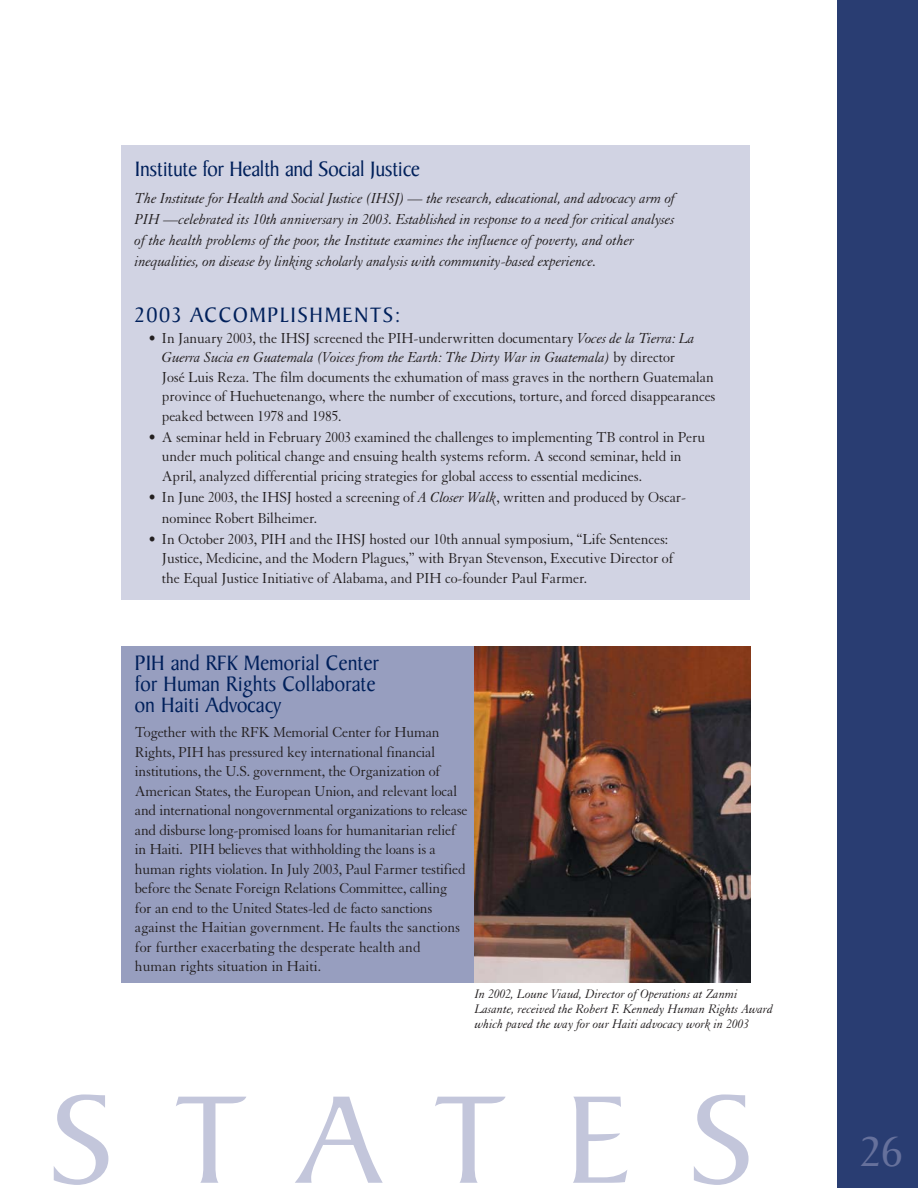
<style>
.page{position:relative;width:918px;height:1188px;background:#fff}
.page>*{position:absolute;margin:0;border:0;box-sizing:border-box;transform-origin:0 0}
.t1{font:135px "Baker Signet";letter-spacing:.44em;color:#c3c6db}
.t2{font:45px "Baker Signet";color:#66719c}
.t3{font:22.5px/21px "Baker Signet";color:#00205b;scale:.95 1}
.t4{font:22.5px "Baker Signet";letter-spacing:-.02em;color:#00205b;scale:.95 1}
.t5{font:22.5px "Baker Signet";letter-spacing:.08em;color:#00205b;scale:.95 1}
.t6{font:15.75px/19.5px "Granjon";letter-spacing:-.01em;color:#231f20;scale:.95 1}
.t7{font:italic 15.75px/21px "Granjon";letter-spacing:-.01em;color:#231f20;scale:.95 1}
.t8{font:italic 13.5px/15px "Granjon";color:#231f20;scale:.95 1}
.s1{font-style:italic}
</style>
<div class="page">
<div style="left:122px;top:145px;width:628px;height:455px;background:#d1d3e3"></div>
<div style="left:837px;top:0;width:81px;height:1188px;background:#293d72"></div>
<div style="left:122px;top:646px;width:628px;height:337px;background:#979ebf"></div>
<img style="left:474px;top:646px;width:276px;height:337px">
<h3 class="t4" style="left:135px;top:160px;width:302px">Institute for Health and Social Justice</h3>
<p class="t7" style="left:135px;top:189px;width:570px">The Institute for Health and Social Justice (IHSJ) — the research, educational, and advocacy arm of PIH —celebrated its 10th anniversary in 2003. Established in response to a need for critical analyses of the health problems of the poor, the Institute examines the influence of poverty, and other inequalities, on disease by linking scholarly analysis with community-based experience.</p>
<h3 class="t5" style="left:135px;top:306px;width:281px">2003 ACCOMPLISHMENTS:</h3>
<p class="t6" style="left:162px;top:329px;width:584px;text-indent:-14px">• In January 2003, the IHSJ screened the PIH-underwritten documentary <span class="s1">Voces de la Tierra: La Guerra Sucia en Guatemala (Voices from the Earth: The Dirty War in Guatemala)</span> by director<br>José Luis Reza. The film documents the exhumation of mass graves in the northern Guatemalan province of Huehuetenango, where the number of executions, torture, and forced disappearances peaked between 1978 and 1985.</p>
<p class="t6" style="left:162px;top:428px;width:573px;text-indent:-14px">• A seminar held in February 2003 examined the challenges to implementing TB control in Peru under much political change and ensuing health systems reform. A second seminar, held in<br>April, analyzed differential pricing strategies for global access to essential medicines.</p>
<p class="t6" style="left:162px;top:488px;width:553px;line-height:21px;text-indent:-14px">• In June 2003, the IHSJ hosted a screening of <span class="s1">A Closer Walk</span>, written and produced by Oscar&shy;nominee Robert Bilheimer.</p>
<p class="t6" style="left:162px;top:530px;width:540px;text-indent:-14px">• In October 2003, PIH and the IHSJ hosted our 10th annual symposium, “Life Sentences:<br>Justice, Medicine, and the Modern Plagues,” with Bryan Stevenson, Executive Director of the Equal Justice Initiative of Alabama, and PIH co-founder Paul Farmer.</p>
<h3 class="t3" style="left:135px;top:655px;width:259px">PIH and RFK Memorial Center for Human Rights Collaborate on Haiti Advocacy</h3>
<p class="t6" style="left:135px;top:724px;width:352px">Together with the RFK Memorial Center for Human Rights, PIH has pressured key international financial institutions, the U.S. government, the Organization of American States, the European Union, and relevant local and international nongovernmental organizations to release and disburse long-promised loans for humanitarian relief in Haiti. PIH believes that withholding the loans is a human rights violation. In July 2003, Paul Farmer testified before the Senate Foreign Relations Committee, calling for an end to the United States-led de facto sanctions against the Haitian government. He faults the sanctions for further exacerbating the desperate health and<br>human rights situation in Haiti.</p>
<p class="t8" style="left:475px;top:988px;width:315px">In 2002, Loune Viaud, Director of Operations at Zanmi<br>Lasante, received the Robert F. Kennedy Human Rights Award which paved the way for our Haiti advocacy work in 2003</p>
<h1 class="t1" style="left:50px;top:1088px;width:707px">STATES</h1>
<h2 class="t2" style="left:861px;top:1135px;width:44px">26</h2>
</div>
